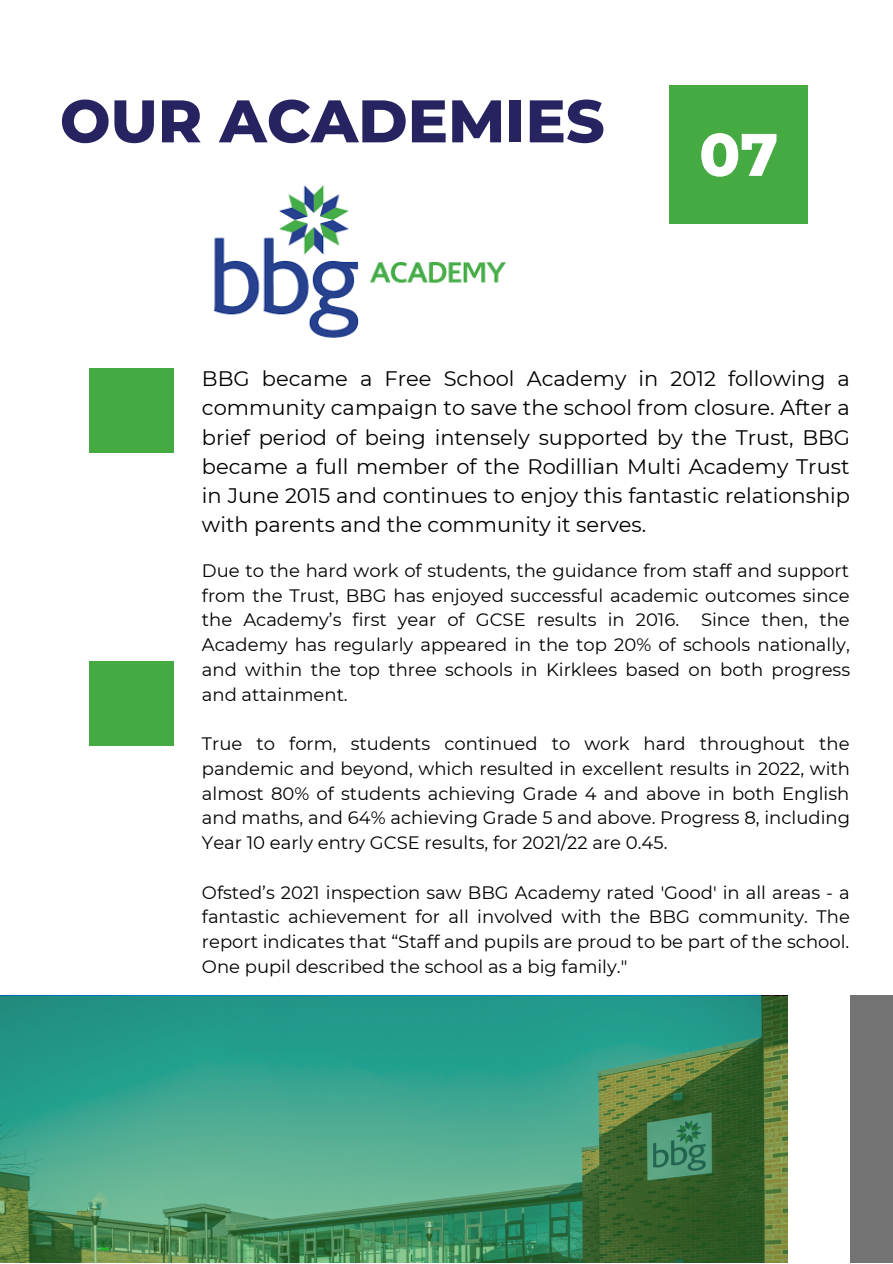
<style>
.page{position:relative;width:893px;height:1264px;background:#fff}
.page>*{position:absolute;margin:0;border:0;box-sizing:border-box;transform-origin:0 0}
.t1{font:800 60px "Montserrat";color:#272361}
.t2{font:800 60px "Montserrat";color:#fff}
.t3{font:21px/29.2px "Montserrat";color:#000;text-align:justify}
.t4{font:18px/24.8px "Montserrat";color:#000;text-align:justify}
</style>
<div class="page">
<div style="left:669px;top:85px;width:139px;height:138px;background:#46aa42"></div>
<div style="left:89px;top:369px;width:85px;height:84px;background:#46aa42"></div>
<div style="left:89px;top:661px;width:85px;height:85px;background:#46aa42"></div>
<div style="left:850px;top:995px;width:42px;height:267px;background:#737373"></div>
<svg style="left:0;top:995px;width:787px;height:267px;background:#409474"></svg>
<img style="left:214px;top:185px;width:292px;height:153px">
<h1 class="t1" style="left:60px;top:84px;width:546px">OUR ACADEMIES</h1>
<h1 class="t2" style="left:699px;top:118px;width:80px">07</h1>
<p class="t3" style="left:202px;top:364px;width:649px">BBG became a Free School Academy in 2012 following a community campaign to save the school from closure. After a brief period of being intensely supported by the Trust, BBG became a full member of the Rodillian Multi Academy Trust in June 2015 and continues to enjoy this fantastic relationship with parents and the community it serves.</p>
<p class="t4" style="left:202px;top:558px;width:649px">Due to the hard work of students, the guidance from staff and support from the Trust, BBG has enjoyed successful academic outcomes since the Academy’s first year of GCSE results in 2016. Since then, the Academy has regularly appeared in the top 20% of schools nationally, and within the top three schools in Kirklees based on both progress and attainment.</p>
<p class="t4" style="left:202px;top:731px;width:649px">True to form, students continued to work hard throughout the pandemic and beyond, which resulted in excellent results in 2022, with almost 80% of students achieving Grade 4 and above in both English and maths, and 64% achieving Grade 5 and above. Progress 8, including Year 10 early entry GCSE results, for 2021/22 are 0.45.</p>
<p class="t4" style="left:202px;top:879px;width:649px">Ofsted’s 2021 inspection saw BBG Academy rated 'Good' in all areas - a fantastic achievement for all involved with the BBG community. The report indicates that “Staff and pupils are proud to be part of the school.<br>One pupil described the school as a big family."</p>
</div>
